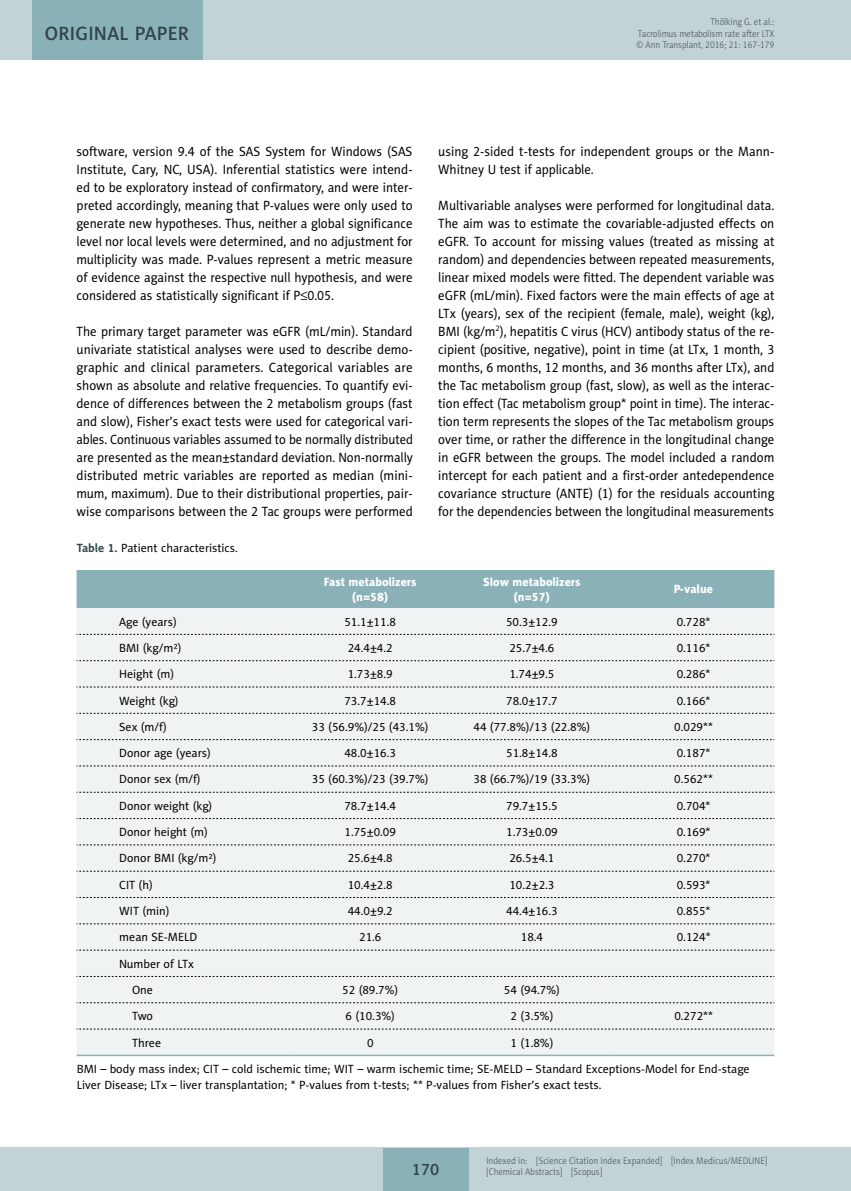
<style>
.page{position:relative;width:851px;height:1191px;background:#fff}
.page>*{position:absolute;margin:0;border:0;box-sizing:border-box;transform-origin:0 0}
.t1{font:19.5px "Naomi Sans EFN Medium";letter-spacing:.015em;color:#31454c}
.t2{font:16.5px "Naomi Sans EFN Medium";color:#31454c}
.t3{font:13.5px/18px "Naomi Sans EFN";color:#000;text-align:justify;scale:.95 1}
.t4{font:12px/26.2px "Naomi Sans EFN";color:#000}
.t5{font:12px/15.8px "Naomi Sans EFN Heavy";color:#fff;text-align:center}
.t6{font:9.75px/11.2px "Naomi Sans EFN Light";color:#58595b;text-align:justify;scale:.9 1}
.s1{font-family:"Standard Sym L"}
.s2{font-weight:700;color:#31454c}
</style>
<div class="page">
<div style="left:77px;top:570px;width:697px;height:38px;background:#8bb1b8"></div>
<div style="left:77px;top:608px;width:697px;height:446px;background:#f0f3f3"></div>
<svg style="left:77px;top:634px;width:697px;height:1px"></svg>
<svg style="left:77px;top:660px;width:697px;height:1px"></svg>
<svg style="left:77px;top:686px;width:697px;height:1px"></svg>
<svg style="left:77px;top:713px;width:697px;height:1px"></svg>
<svg style="left:77px;top:739px;width:697px;height:1px"></svg>
<svg style="left:77px;top:765px;width:697px;height:1px"></svg>
<svg style="left:77px;top:792px;width:697px;height:1px"></svg>
<svg style="left:77px;top:818px;width:697px;height:1px"></svg>
<svg style="left:77px;top:844px;width:697px;height:1px"></svg>
<svg style="left:77px;top:871px;width:697px;height:1px"></svg>
<svg style="left:77px;top:897px;width:697px;height:1px"></svg>
<svg style="left:77px;top:923px;width:697px;height:1px"></svg>
<svg style="left:77px;top:950px;width:697px;height:1px"></svg>
<svg style="left:77px;top:976px;width:697px;height:1px"></svg>
<svg style="left:77px;top:1002px;width:697px;height:1px"></svg>
<svg style="left:77px;top:1028px;width:697px;height:1px"></svg>
<hr style="left:77px;top:1054px;width:212px;height:2px;background:#8bb1b8">
<hr style="left:289px;top:1054px;width:162px;height:2px;background:#8bb1b8">
<hr style="left:451px;top:1054px;width:161px;height:2px;background:#8bb1b8">
<hr style="left:612px;top:1054px;width:162px;height:2px;background:#8bb1b8">
<div style="left:0;top:1148px;width:850px;height:43px;background:#c1d3d7"></div>
<div style="left:383px;top:1147px;width:85px;height:43px;background:#8bb1b8"></div>
<div style="left:0;top:0;width:850px;height:60px;background:#c1d3d7"></div>
<hr style="left:850px;top:0;width:1px;height:60px;background:#c1d3d7">
<div style="left:32px;top:0;width:170px;height:60px;background:#8bb1b8"></div>
<h1 class="t1" style="left:45px;top:22px;width:146px">ORIGINAL PAPER</h1>
<p class="t6" style="left:636px;top:16px;width:155px;text-indent:74px">Thölking G. et al.:<br>Tacrolimus metabolism rate after LTX © Ann Transplant, 2016; 21: 167-179</p>
<p class="t3" style="left:77px;top:142px;width:355px">software, version 9.4 of the SAS System for Windows (SAS Institute, Cary, NC, USA). Inferential statistics were intend&shy;ed to be exploratory instead of confirmatory, and were inter&shy;preted accordingly, meaning that P-values were only used to generate new hypotheses. Thus, neither a global significance level nor local levels were determined, and no adjustment for multiplicity was made. P-values represent a metric measure of evidence against the respective null hypothesis, and were considered as statistically significant if P<span class="s1">£</span>0.05.</p>
<p class="t3" style="left:77px;top:322px;width:355px">The primary target parameter was eGFR (mL/min). Standard univariate statistical analyses were used to describe demo&shy;graphic and clinical parameters. Categorical variables are shown as absolute and relative frequencies. To quantify evi&shy;dence of differences between the 2 metabolism groups (fast and slow), Fisher’s exact tests were used for categorical vari&shy;ables. Continuous variables assumed to be normally distributed are presented as the mean±standard deviation. Non-normally distributed metric variables are reported as median (mini&shy;mum, maximum). Due to their distributional properties, pair&shy;wise comparisons between the 2 Tac groups were performed</p>
<p class="t4" style="left:77px;top:535px;width:163px"><span class="s2">Table 1.</span> Patient characteristics.</p>
<p class="t3" style="left:438px;top:142px;width:355px">using 2-sided t-tests for independent groups or the Mann-<br>Whitney U test if applicable.</p>
<p class="t3" style="left:438px;top:196px;width:355px">Multivariable analyses were performed for longitudinal data.<br>The aim was to estimate the covariable-adjusted effects on eGFR. To account for missing values (treated as missing at random) and dependencies between repeated measurements, linear mixed models were fitted. The dependent variable was eGFR (mL/min). Fixed factors were the main effects of age at LTx (years), sex of the recipient (female, male), weight (kg), BMI (kg/m<sup>2</sup>), hepatitis C virus (HCV) antibody status of the re&shy;cipient (positive, negative), point in time (at LTx, 1 month, 3 months, 6 months, 12 months, and 36 months after LTx), and the Tac metabolism group (fast, slow), as well as the interac&shy;tion effect (Tac metabolism group* point in time). The interac&shy;tion term represents the slopes of the Tac metabolism groups over time, or rather the difference in the longitudinal change in eGFR between the groups. The model included a random intercept for each patient and a first-order antedependence covariance structure (ANTE) (1) for the residuals accounting for the dependencies between the longitudinal measurements</p>
<p class="t5" style="left:324px;top:573px;width:94px">Fast metabolizers (n=58)</p>
<p class="t5" style="left:483px;top:573px;width:99px">Slow metabolizers (n=57)</p>
<p class="t5" style="left:673px;top:581px;width:41px">P-value</p>
<p class="t4" style="left:119px;top:608px;width:59px">Age (years)</p>
<p class="t4" style="left:344px;top:608px;width:53px">51.1±11.8</p>
<p class="t4" style="left:506px;top:608px;width:53px">50.3±12.9</p>
<p class="t4" style="left:676px;top:608px;width:35px">0.728*</p>
<p class="t4" style="left:119px;top:635px;width:64px">BMI (kg/m²)</p>
<p class="t4" style="left:347px;top:635px;width:46px">24.4±4.2</p>
<p class="t4" style="left:509px;top:635px;width:46px">25.7±4.6</p>
<p class="t4" style="left:676px;top:635px;width:35px">0.116*</p>
<p class="t4" style="left:119px;top:661px;width:56px">Height (m)</p>
<p class="t4" style="left:347px;top:661px;width:46px">1.73±8.9</p>
<p class="t4" style="left:509px;top:661px;width:46px">1.74±9.5</p>
<p class="t4" style="left:676px;top:661px;width:35px">0.286*</p>
<p class="t4" style="left:119px;top:687px;width:61px">Weight (kg)</p>
<p class="t4" style="left:344px;top:687px;width:53px">73.7±14.8</p>
<p class="t4" style="left:506px;top:687px;width:53px">78.0±17.7</p>
<p class="t4" style="left:676px;top:687px;width:35px">0.166*</p>
<p class="t4" style="left:119px;top:713px;width:49px">Sex (m/f)</p>
<p class="t4" style="left:312px;top:713px;width:118px">33 (56.9%)/25 (43.1%)</p>
<p class="t4" style="left:473px;top:713px;width:118px">44 (77.8%)/13 (22.8%)</p>
<p class="t4" style="left:674px;top:713px;width:40px">0.029**</p>
<p class="t4" style="left:119px;top:740px;width:93px">Donor age (years)</p>
<p class="t4" style="left:344px;top:740px;width:53px">48.0±16.3</p>
<p class="t4" style="left:506px;top:740px;width:53px">51.8±14.8</p>
<p class="t4" style="left:676px;top:740px;width:35px">0.187*</p>
<p class="t4" style="left:119px;top:766px;width:83px">Donor sex (m/f)</p>
<p class="t4" style="left:312px;top:766px;width:118px">35 (60.3%)/23 (39.7%)</p>
<p class="t4" style="left:473px;top:766px;width:118px">38 (66.7%)/19 (33.3%)</p>
<p class="t4" style="left:674px;top:766px;width:40px">0.562**</p>
<p class="t4" style="left:119px;top:792px;width:95px">Donor weight (kg)</p>
<p class="t4" style="left:344px;top:792px;width:53px">78.7±14.4</p>
<p class="t4" style="left:506px;top:792px;width:53px">79.7±15.5</p>
<p class="t4" style="left:676px;top:792px;width:35px">0.704*</p>
<p class="t4" style="left:119px;top:819px;width:90px">Donor height (m)</p>
<p class="t4" style="left:344px;top:819px;width:53px">1.75±0.09</p>
<p class="t4" style="left:506px;top:819px;width:53px">1.73±0.09</p>
<p class="t4" style="left:676px;top:819px;width:35px">0.169*</p>
<p class="t4" style="left:119px;top:845px;width:99px">Donor BMI (kg/m²)</p>
<p class="t4" style="left:348px;top:845px;width:46px">25.6±4.8</p>
<p class="t4" style="left:509px;top:845px;width:46px">26.5±4.1</p>
<p class="t4" style="left:676px;top:845px;width:35px">0.270*</p>
<p class="t4" style="left:119px;top:871px;width:35px">CIT (h)</p>
<p class="t4" style="left:348px;top:871px;width:46px">10.4±2.8</p>
<p class="t4" style="left:509px;top:871px;width:46px">10.2±2.3</p>
<p class="t4" style="left:676px;top:871px;width:35px">0.593*</p>
<p class="t4" style="left:119px;top:898px;width:52px">WIT (min)</p>
<p class="t4" style="left:348px;top:898px;width:46px">44.0±9.2</p>
<p class="t4" style="left:506px;top:898px;width:53px">44.4±16.3</p>
<p class="t4" style="left:676px;top:898px;width:35px">0.855*</p>
<p class="t4" style="left:119px;top:924px;width:80px">mean SE-MELD</p>
<p class="t4" style="left:359px;top:924px;width:24px">21.6</p>
<p class="t4" style="left:520px;top:924px;width:24px">18.4</p>
<p class="t4" style="left:676px;top:924px;width:35px">0.124*</p>
<p class="t4" style="left:132px;top:950px;width:63px;text-indent:-13px">Number of LTx<br>One</p>
<p class="t4" style="left:342px;top:977px;width:57px">52 (89.7%)</p>
<p class="t4" style="left:504px;top:977px;width:57px">54 (94.7%)</p>
<p class="t4" style="left:132px;top:1003px;width:23px">Two</p>
<p class="t4" style="left:345px;top:1003px;width:51px">6 (10.3%)</p>
<p class="t4" style="left:510px;top:1003px;width:44px">2 (3.5%)</p>
<p class="t4" style="left:674px;top:1003px;width:40px">0.272**</p>
<p class="t4" style="left:132px;top:1029px;width:31px">Three</p>
<p class="t4" style="left:367px;top:1029px;width:8px">0</p>
<p class="t4" style="left:510px;top:1029px;width:44px">1 (1.8%)</p>
<p class="t4" style="left:77px;top:1061px;width:674px;line-height:15.8px">BMI – body mass index; CIT – cold ischemic time; WIT – warm ischemic time; SE-MELD – Standard Exceptions-Model for End-stage<br>Liver Disease; LTx – liver transplantation; * P-values from t-tests; ** P-values from Fisher’s exact tests.</p>
<p class="t2" style="left:412px;top:1160px;width:29px">170</p>
<p class="t6" style="left:486px;top:1155px;width:313px">Indexed in: [Science Citation Index Expanded] [Index Medicus/MEDLINE] [Chemical Abstracts] [Scopus]</p>
</div>
